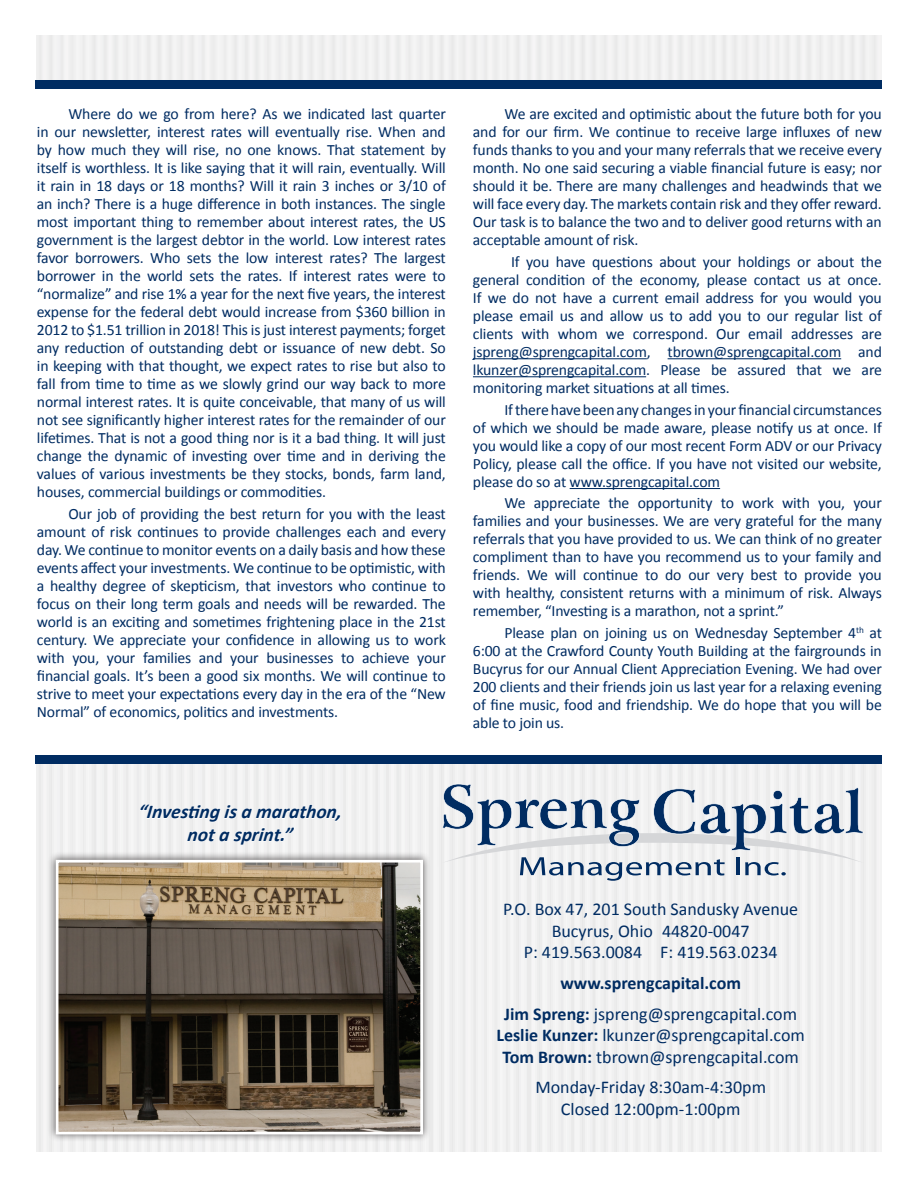
<style>
.page{position:relative;width:918px;height:1188px;background:#fff}
.page>*{position:absolute;margin:0;border:0;box-sizing:border-box;transform-origin:0 0}
.t1{font:italic 700 19.5px "Calibri";color:#002c62}
.t2{font:18px "Calibri";color:#002c62}
.t3{font:700 18px "Calibri";color:#002c62}
.t4{font:15.75px/18px "Calibri";letter-spacing:-.01em;color:#002c62;text-align:justify}
.s1{font-weight:700}
</style>
<div class="page">
<hr style="left:473px;top:358px;width:174px;height:1px;background:#002c62">
<hr style="left:668px;top:358px;width:173px;height:1px;background:#002c62">
<hr style="left:473px;top:376px;width:173px;height:1px;background:#002c62">
<hr style="left:570px;top:488px;width:150px;height:1px;background:#002c62">
<div style="left:36px;top:80px;width:846px;height:9px;background:#002c62"></div>
<div style="left:48px;top:852px;width:383px;height:291px;background:#231f20;opacity:.75"></div>
<img style="left:60px;top:864px;width:359px;height:266px">
<div style="left:56px;top:860px;width:367px;height:274px;border:3px solid #fff"></div>
<svg style="left:442px;top:784px;width:421px;height:97px"></svg>
<div style="left:36px;top:755px;width:846px;height:9px;background:#002c62"></div>
<svg style="left:140px;top:800px;width:201px;height:49px"></svg>
<p class="t4" style="left:37px;top:105px;width:411px;text-indent:32px">Where do we go from here? As we indicated last quarter in our newsletter, interest rates will eventually rise. When and by how much they will rise, no one knows. That statement by itself is worthless. It is like saying that it will rain, eventually. Will it rain in 18 days or 18 months? Will it rain 3 inches or 3/10 of an inch? There is a huge difference in both instances. The single most important thing to remember about interest rates, the US government is the largest debtor in the world. Low interest rates favor borrowers. Who sets the low interest rates? The largest borrower in the world sets the rates. If interest rates were to “normalize” and rise 1% a year for the next five years, the interest expense for the federal debt would increase from $360 billion in 2012 to $1.51 trillion in 2018! This is just interest payments; forget any reduction of outstanding debt or issuance of new debt. So in keeping with that thought, we expect rates to rise but also to fall from time to time as we slowly grind our way back to more normal interest rates. It is quite conceivable, that many of us will not see significantly higher interest rates for the remainder of our lifetimes. That is not a good thing nor is it a bad thing. It will just change the dynamic of investing over time and in deriving the values of various investments be they stocks, bonds, farm land, houses, commercial buildings or commodities.</p>
<p class="t4" style="left:37px;top:505px;width:411px;text-indent:32px">Our job of providing the best return for you with the least amount of risk continues to provide challenges each and every day. We continue to monitor events on a daily basis and how these events affect your investments. We continue to be optimistic, with a healthy degree of skepticism, that investors who continue to focus on their long term goals and needs will be rewarded. The world is an exciting and sometimes frightening place in the 21st century. We appreciate your confidence in allowing us to work with you, your families and your businesses to achieve your financial goals. It’s been a good six months. We will continue to strive to meet your expectations every day in the era of the “New Normal” of economics, politics and investments.</p>
<p class="t4" style="left:473px;top:105px;width:411px;text-indent:32px">We are excited and optimistic about the future both for you and for our firm. We continue to receive large influxes of new funds thanks to you and your many referrals that we receive every month. No one said securing a viable financial future is easy; nor should it be. There are many challenges and headwinds that we will face every day. The markets contain risk and they offer reward.<br>Our task is to balance the two and to deliver good returns with an acceptable amount of risk.</p>
<p class="t4" style="left:473px;top:253px;width:411px;text-indent:38px">If you have questions about your holdings or about the general condition of the economy, please contact us at once.<br>If we do not have a current email address for you would you please email us and allow us to add you to our regular list of clients with whom we correspond. Our email addresses are jspreng@sprengcapital.com, tbrown@sprengcapital.com and lkunzer@sprengcapital.com. Please be assured that we are monitoring market situations at all times.</p>
<p class="t4" style="left:473px;top:401px;width:410px;text-indent:32px">If there have been any changes in your financial circumstances of which we should be made aware, please notify us at once. If you would like a copy of our most recent Form ADV or our Privacy Policy, please call the office. If you have not visited our website, please do so at www.sprengcapital.com</p>
<p class="t4" style="left:473px;top:494px;width:410px;text-indent:32px">We appreciate the opportunity to work with you, your families and your businesses. We are very grateful for the many referrals that you have provided to us. We can think of no greater compliment than to have you recommend us to your family and friends. We will continue to do our very best to provide you with healthy, consistent returns with a minimum of risk. Always remember, “Investing is a marathon, not a sprint.”</p>
<p class="t4" style="left:473px;top:624px;width:411px;text-indent:32px">Please plan on joining us on Wednesday September 4<sup>th</sup> at 6:00 at the Crawford County Youth Building at the fairgrounds in Bucyrus for our Annual Client Appreciation Evening. We had over 200 clients and their friends join us last year for a relaxing evening of fine music, food and friendship. We do hope that you will be able to join us.</p>
<p class="t1" style="left:138px;top:799px;width:205px">“Investing is a marathon,</p>
<p class="t1" style="left:187px;top:822px;width:107px">not a sprint.”</p>
<p class="t2" style="left:503px;top:898px;width:297px">P.O. Box 47, 201 South Sandusky Avenue</p>
<p class="t2" style="left:552px;top:919px;width:199px">Bucyrus, Ohio 44820-0047</p>
<p class="t2" style="left:524px;top:941px;width:256px">P: 419.563.0084 F: 419.563.0234</p>
<p class="t3" style="left:560px;top:972px;width:182px">www.sprengcapital.com</p>
<p class="t2" style="left:504px;top:1002px;width:294px"><span class="s1">Jim Spreng:</span> jspreng@sprengcapital.com</p>
<p class="t2" style="left:496px;top:1024px;width:310px"><span class="s1">Leslie Kunzer:</span> lkunzer@sprengcapital.com</p>
<p class="t2" style="left:502px;top:1045px;width:298px"><span class="s1">Tom Brown:</span> tbrown@sprengcapital.com</p>
<p class="t2" style="left:535px;top:1076px;width:232px">Monday-Friday 8:30am-4:30pm</p>
<p class="t2" style="left:561px;top:1098px;width:181px">Closed 12:00pm-1:00pm</p>
</div>
